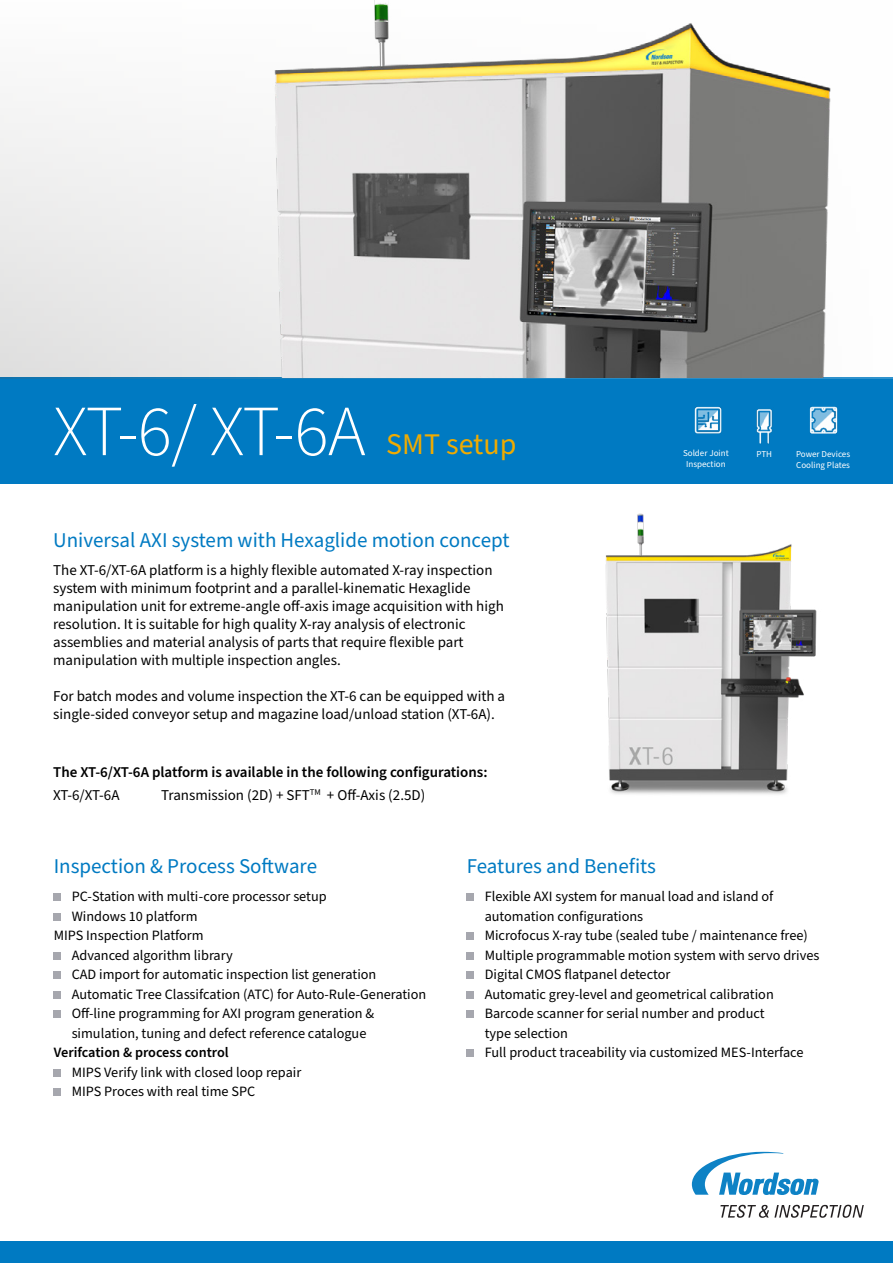
<style>
.page{position:relative;width:893px;height:1263px;background:#fff}
.page>*{position:absolute;margin:0;border:0;box-sizing:border-box;transform-origin:0 0}
.t1{font:300 72px "Source Sans Pro";color:#fff}
.t2{font:30px "Source Sans Pro";color:#f0ab00}
.t3{font:21px "Source Sans Pro";color:#007ac2}
.t4{font:15px/18px "Source Sans Pro";color:#000}
.t5{font:600 15px "Source Sans Pro";color:#000}
.t6{font:14.25px/19.5px "Source Sans Pro";color:#000}
.t7{font:600 14.25px "Source Sans Pro";color:#000}
.t8{font:9px/10.8px "Source Sans Pro";color:#fff;text-align:center}
</style>
<div class="page">
<div style="left:0;top:1242px;width:893px;height:21px;background:#007ac2"></div>
<svg style="left:692px;top:1152px;width:126px;height:43px"></svg>
<svg style="left:720px;top:1205px;width:144px;height:13px"></svg>
<div style="left:0;top:378px;width:893px;height:106px;background:#007ac2"></div>
<div style="left:0;top:0;width:893px;height:378px;background:linear-gradient(to bottom,#fefefe,#dedede)"></div>
<div style="left:54px;top:893px;width:7px;height:8px;background:#a6a7ae"></div>
<div style="left:54px;top:913px;width:7px;height:7px;background:#a6a7ae"></div>
<div style="left:54px;top:952px;width:7px;height:7px;background:#a6a7ae"></div>
<div style="left:54px;top:971px;width:7px;height:8px;background:#a6a7ae"></div>
<div style="left:54px;top:991px;width:7px;height:7px;background:#a6a7ae"></div>
<div style="left:54px;top:1010px;width:7px;height:8px;background:#a6a7ae"></div>
<div style="left:54px;top:1069px;width:7px;height:7px;background:#a6a7ae"></div>
<div style="left:54px;top:1088px;width:7px;height:8px;background:#a6a7ae"></div>
<div style="left:467px;top:893px;width:7px;height:8px;background:#a6a7ae"></div>
<div style="left:467px;top:932px;width:7px;height:8px;background:#a6a7ae"></div>
<div style="left:467px;top:952px;width:7px;height:7px;background:#a6a7ae"></div>
<div style="left:467px;top:971px;width:7px;height:8px;background:#a6a7ae"></div>
<div style="left:467px;top:991px;width:7px;height:7px;background:#a6a7ae"></div>
<div style="left:467px;top:1010px;width:7px;height:8px;background:#a6a7ae"></div>
<div style="left:467px;top:1049px;width:7px;height:8px;background:#a6a7ae"></div>
<img style="left:809px;top:406px;width:29px;height:28px">
<img style="left:756px;top:409px;width:17px;height:35px">
<img style="left:694px;top:406px;width:28px;height:28px">
<img style="left:22px;top:0;width:871px;height:377px">
<img style="left:605px;top:513px;width:212px;height:282px">
<p class="t1" style="left:53px;top:383px;width:314px">XT-6/ XT-6A</p>
<p class="t2" style="left:386px;top:424px;width:132px">SMT setup</p>
<p class="t3" style="left:53px;top:526px;width:458px">Universal AXI system with Hexaglide motion concept</p>
<p class="t4" style="left:53px;top:562px;width:441px">The XT-6/XT-6A platform is a highly flexible automated X-ray inspection</p>
<p class="t4" style="left:53px;top:580px;width:419px">system with minimum footprint and a parallel-kinematic Hexaglide</p>
<p class="t4" style="left:53px;top:598px;width:452px">manipulation unit for extreme-angle off-axis image acquisition with high</p>
<p class="t4" style="left:53px;top:616px;width:414px">resolution. It is suitable for high quality X-ray analysis of electronic assemblies and material analysis of parts that require flexible part manipulation with multiple inspection angles.</p>
<p class="t4" style="left:53px;top:688px;width:454px">For batch modes and volume inspection the XT-6 can be equipped with a single-sided conveyor setup and magazine load/unload station (XT-6A).</p>
<p class="t5" style="left:53px;top:762px;width:436px">The XT-6/XT-6A platform is available in the following configurations:</p>
<p class="t4" style="left:53px;top:786px;width:68px">XT-6/XT-6A</p>
<p class="t4" style="left:161px;top:786px;width:266px">Transmission (2D) + SFT<sup>TM</sup> + Off-Axis (2.5D)</p>
<p class="t8" style="left:683px;top:448px;width:47px">Solder Joint<br>Inspection</p>
<p class="t8" style="left:756px;top:449px;width:17px">PTH</p>
<p class="t8" style="left:796px;top:449px;width:56px">Power Devices</p>
<p class="t8" style="left:796px;top:459px;width:55px">Cooling Plates</p>
<p class="t3" style="left:54px;top:852px;width:265px">Inspection &amp; Process Software</p>
<p class="t6" style="left:72px;top:887px;width:257px">PC- Station with multi - core processor setup</p>
<p class="t6" style="left:72px;top:906px;width:127px">Windows 10 platform</p>
<p class="t6" style="left:54px;top:926px;width:152px">MIPS Inspection Platform</p>
<p class="t6" style="left:72px;top:945px;width:163px">Advanced algorithm library</p>
<p class="t6" style="left:72px;top:965px;width:306px">CAD import for automatic inspection list generation</p>
<p class="t6" style="left:72px;top:984px;width:356px">Automatic Tree Classifcation (ATC) for Auto-Rule-Generation</p>
<p class="t6" style="left:72px;top:1004px;width:304px">Off-line programming for AXI program generation &amp; simulation, tuning and defect reference catalogue</p>
<p class="t7" style="left:54px;top:1043px;width:177px">Verifcation &amp; process control</p>
<p class="t6" style="left:72px;top:1062px;width:231px">MIPS Verify link with closed loop repair</p>
<p class="t6" style="left:72px;top:1082px;width:185px">MIPS Proces with real time SPC</p>
<p class="t3" style="left:467px;top:852px;width:191px">Features and Benefits</p>
<p class="t6" style="left:485px;top:887px;width:290px">Flexible AXI system for manual load and island of automation configurations</p>
<p class="t6" style="left:485px;top:926px;width:325px">Microfocus X-ray tube (sealed tube / maintenance free)</p>
<p class="t6" style="left:485px;top:945px;width:336px">Multiple programmable motion system with servo drives</p>
<p class="t6" style="left:485px;top:965px;width:187px">Digital CMOS flatpanel detector</p>
<p class="t6" style="left:485px;top:984px;width:291px">Automatic grey-level and geometrical calibration</p>
<p class="t6" style="left:485px;top:1004px;width:282px">Barcode scanner for serial number and product type selection</p>
<p class="t6" style="left:485px;top:1043px;width:320px">Full product traceability via customized MES-Interface</p>
</div>
